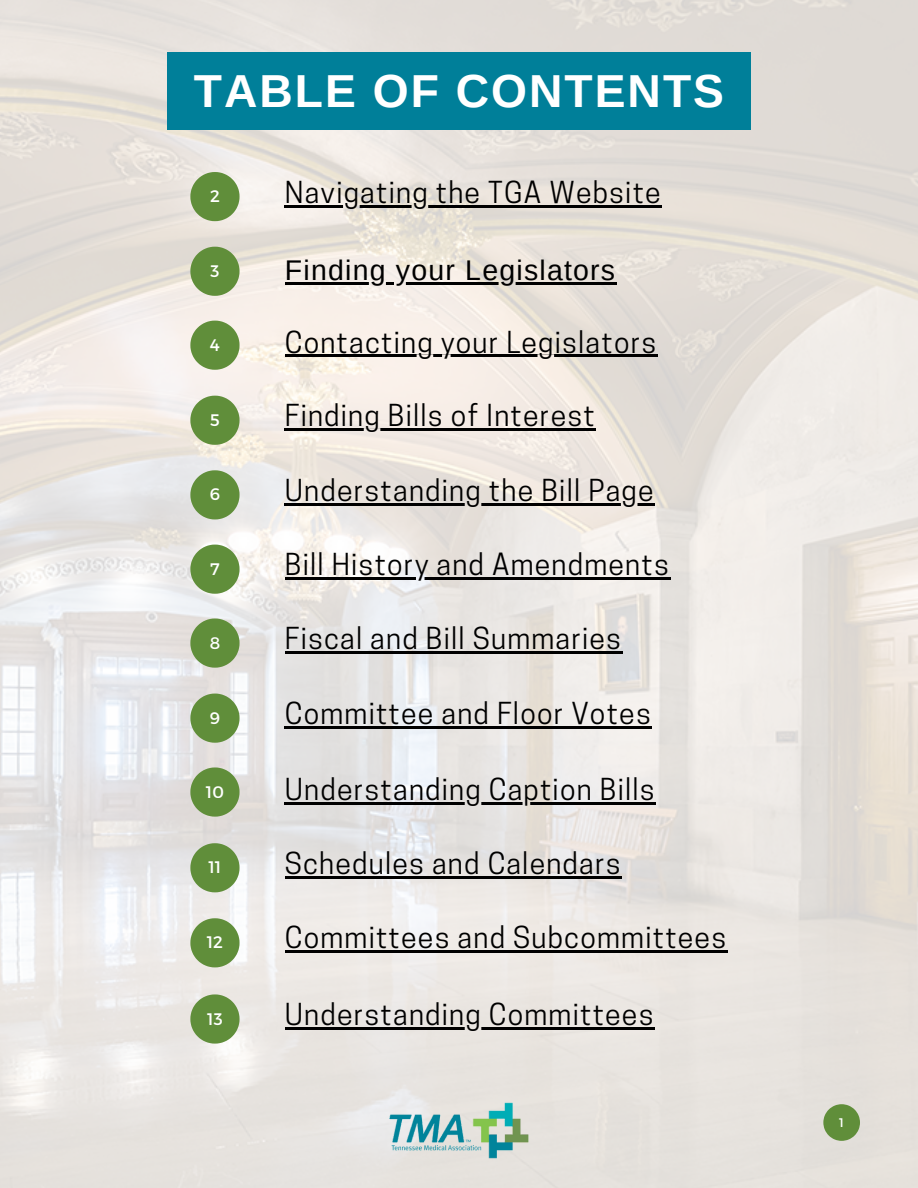
<style>
.page{position:relative;width:918px;height:1188px;background:#fff}
.page>*{position:absolute;margin:0;border:0;box-sizing:border-box;transform-origin:0 0}
.t1{font:700 46.2px "Arimo";letter-spacing:.045em;color:#fff}
.t2{font:28.5px "Cooper Hewitt";letter-spacing:.045em;color:#000}
.t3{font:28.5px "Arimo";letter-spacing:.045em;color:#000}
.t4{font:16.65px "Montserrat";color:#fff}
.t5{font:12.45px "Montserrat";color:#fff}
</style>
<div class="page">
<img style="left:0;top:0;width:918px;height:1188px">
<img style="left:383px;top:1096px;width:152px;height:68px">
<div style="left:167px;top:53px;width:584px;height:77px;background:#007f99"></div>
<svg style="left:823px;top:1104px;width:37px;height:37px"></svg>
<svg style="left:190px;top:172px;width:50px;height:49px;background:#80a260"></svg>
<svg style="left:190px;top:247px;width:50px;height:49px;background:#7fa15e"></svg>
<svg style="left:190px;top:321px;width:50px;height:49px;background:#82a462"></svg>
<svg style="left:190px;top:396px;width:50px;height:49px;background:#81a360"></svg>
<svg style="left:190px;top:470px;width:50px;height:49px;background:#7ea261"></svg>
<svg style="left:190px;top:545px;width:50px;height:49px;background:#81a463"></svg>
<svg style="left:190px;top:618px;width:50px;height:50px;background:#80a262"></svg>
<svg style="left:190px;top:694px;width:50px;height:49px;background:#7fa262"></svg>
<svg style="left:190px;top:767px;width:50px;height:50px;background:#7fa161"></svg>
<svg style="left:190px;top:843px;width:50px;height:49px;background:#7ea261"></svg>
<svg style="left:190px;top:918px;width:50px;height:49px;background:#81a463"></svg>
<svg style="left:190px;top:994px;width:50px;height:50px;background:#82a464"></svg>
<hr style="left:285px;top:205px;width:377px;height:2px;background:#000">
<hr style="left:285px;top:282px;width:331px;height:2px;background:#000">
<hr style="left:285px;top:355px;width:373px;height:2px;background:#000">
<hr style="left:285px;top:429px;width:311px;height:2px;background:#000">
<hr style="left:285px;top:503px;width:370px;height:3px;background:#000">
<hr style="left:285px;top:577px;width:385px;height:3px;background:#000">
<hr style="left:285px;top:651px;width:337px;height:3px;background:#000">
<hr style="left:285px;top:727px;width:367px;height:2px;background:#000">
<hr style="left:285px;top:803px;width:371px;height:2px;background:#000">
<hr style="left:285px;top:876px;width:337px;height:2px;background:#000">
<hr style="left:285px;top:950px;width:442px;height:2px;background:#000">
<hr style="left:285px;top:1027px;width:370px;height:3px;background:#000">
<p class="t1" style="left:194px;top:65px;width:532px">TABLE OF CONTENTS</p>
<p class="t4" style="left:210px;top:185px;width:11px">2</p>
<p class="t4" style="left:210px;top:260px;width:11px">3</p>
<p class="t4" style="left:210px;top:334px;width:12px">4</p>
<p class="t4" style="left:210px;top:409px;width:11px">5</p>
<p class="t4" style="left:210px;top:484px;width:12px">6</p>
<p class="t4" style="left:210px;top:558px;width:11px">7</p>
<p class="t4" style="left:210px;top:632px;width:12px">8</p>
<p class="t4" style="left:210px;top:707px;width:12px">9</p>
<p class="t4" style="left:206px;top:781px;width:20px">10</p>
<p class="t4" style="left:208px;top:857px;width:14px">11</p>
<p class="t4" style="left:207px;top:932px;width:18px">12</p>
<p class="t4" style="left:207px;top:1008px;width:17px">13</p>
<p class="t2" style="left:285px;top:181px;width:377px">Navigating the TGA Website</p>
<p class="t3" style="left:285px;top:254px;width:332px">Finding your Legislators</p>
<p class="t2" style="left:285px;top:331px;width:373px">Contacting your Legislators</p>
<p class="t2" style="left:285px;top:405px;width:311px">Finding Bills of Interest</p>
<p class="t2" style="left:285px;top:480px;width:370px">Understanding the Bill Page</p>
<p class="t2" style="left:285px;top:554px;width:386px">Bill History and Amendments</p>
<p class="t2" style="left:285px;top:628px;width:338px">Fiscal and Bill Summaries</p>
<p class="t2" style="left:285px;top:703px;width:367px">Committee and Floor Votes</p>
<p class="t2" style="left:285px;top:779px;width:371px">Understanding Caption Bills</p>
<p class="t2" style="left:285px;top:853px;width:337px">Schedules and Calendars</p>
<p class="t2" style="left:285px;top:926px;width:443px">Committees and Subcommittees</p>
<p class="t2" style="left:285px;top:1004px;width:370px">Understanding Committees</p>
<p class="t5" style="left:839px;top:1114px;width:6px">1</p>
</div>
